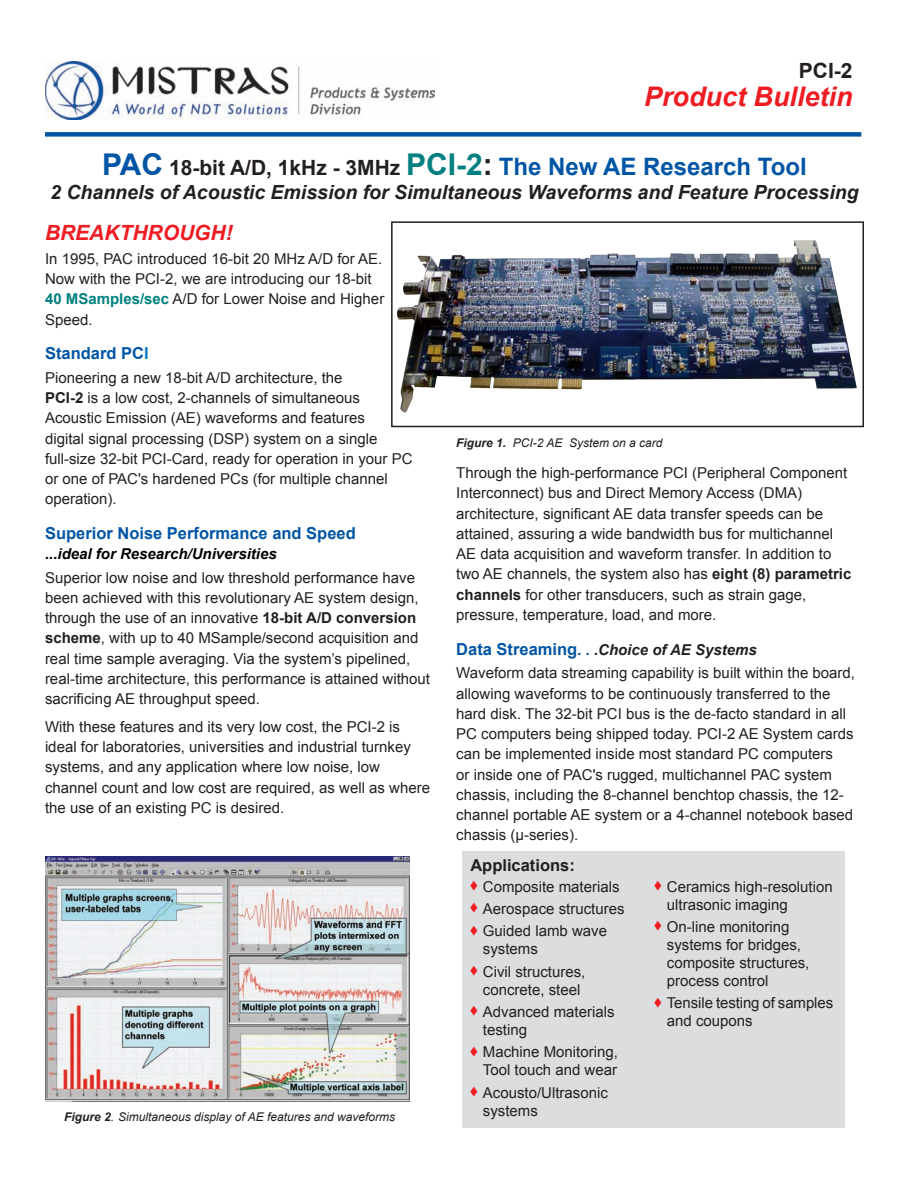
<style>
.page{position:relative;width:918px;height:1188px;background:#fff}
.page>*{position:absolute;margin:0;border:0;box-sizing:border-box;transform-origin:0 0}
.Body_text{font:italic 700 27px "Arial";color:#ee1d23}
.t1{font:700 24px "Arial";color:#0155a5}
.t2{font:italic 700 21px "Arial";color:#ee1d23}
.Body_text-2{font:700 21px "Arial";color:#231f20}
.t3{font:italic 700 19.5px "Arial";color:#231f20}
.Subhead_1{font:700 16.5px "Arial";color:#0155a5}
.Subhead_2{font:700 16.5px "Arial";color:#231f20}
.Body_text-3{font:15px/20.2px "Arial";color:#231f20}
.bullet{font:15px/18px "Arial";color:#231f20}
.Subhead_1-2{font:italic 700 15px "Arial";color:#231f20}
.Subhead_1-3{font:italic 700 15px "Arial";color:#000}
.t4{font:italic 12px "Arial";color:#231f20}
.s1{font-size:30px}
.s2{font-size:21px;color:#231f20}
.s3{font-size:30px;color:#008080}
.s4{font-size:30px;color:#231f20}
.s5{font-weight:700;color:#008080}
.s6{color:#007bc3}
.s7{font-weight:700}
.s8{font-style:normal;font-size:16.5px;color:#0155a5}
.s9{color:#0155a5}
.s10{color:#ee1d23}
</style>
<div class="page">
<div style="left:462px;top:851px;width:383px;height:277px;background:#dcdddf"></div>
<img style="left:45px;top:857px;width:365px;height:245px">
<div style="left:45px;top:132px;width:816px;height:5px;background:#0155a5"></div>
<img style="left:397px;top:240px;width:460px;height:173px">
<div style="left:391px;top:221px;width:473px;height:206px;border:2px solid #231f20"></div>
<img style="left:45px;top:61px;width:390px;height:58px">
<p class="Body_text-2" style="left:799px;top:57px;width:55px">PCI-2</p>
<p class="Body_text" style="left:644px;top:79px;width:210px">Product Bulletin</p>
<p class="t1" style="left:102px;top:151px;width:706px"><span class="s1">PAC</span> <span class="s2">18-bit A/D, 1kHz - 3MHz</span> <span class="s3">PCI-2</span><span class="s4">:</span> The New AE Research Tool</p>
<p class="t3" style="left:50px;top:179px;width:810px">2 Channels of Acoustic Emission for Simultaneous Waveforms and Feature Processing</p>
<p class="t2" style="left:45px;top:219px;width:189px">BREAKTHROUGH!</p>
<p class="Body_text-3" style="left:45px;top:249px;width:341px">In 1995, PAC introduced 16-bit 20 MHz A/D for AE.<br>Now with the PCI-2, we are introducing our 18-bit <span class="s5">40 MSamples/sec</span> A/D for Lower Noise and Higher Speed.</p>
<p class="Subhead_1" style="left:45px;top:343px;width:105px">Standard PC<span class="s6">I</span></p>
<p class="Body_text-3" style="left:45px;top:368px;width:369px">Pioneering a new 18-bit A/D architecture, the<br><span class="s7">PCI-2</span> is a low cost, 2-channels of simultaneous Acoustic Emission (AE) waveforms and features<br>digital signal processing (DSP) system on a single full-size 32-bit PCI-Card, ready for operation in your PC or one of PAC's hardened PCs (for multiple channel operation).</p>
<p class="Subhead_1" style="left:45px;top:523px;width:312px">Superior Noise Performance and Speed</p>
<p class="Subhead_1-3" style="left:45px;top:544px;width:233px">...ideal for Research/Universities</p>
<p class="Body_text-3" style="left:45px;top:567px;width:387px">Superior low noise and low threshold performance have been achieved with this revolutionary AE system design, through the use of an innovative <span class="s7">18-bit A/D conversion scheme</span>, with up to 40 MSample/second acquisition and real time sample averaging. Via the system’s pipelined, real-time architecture, this performance is attained without sacrificing AE throughput speed.</p>
<p class="Body_text-3" style="left:45px;top:717px;width:387px">With these features and its very low cost, the PCI-2 is ideal for laboratories, universities and industrial turnkey systems, and any application where low noise, low channel count and low cost are required, as well as where the use of an existing PC is desired.</p>
<p class="t4" style="left:64px;top:1109px;width:333px"><span class="s7">Figure 2</span>. Simultaneous display of AE features and waveforms</p>
<p class="t4" style="left:456px;top:435px;width:208px"><span class="s7">Figure 1.</span> PCI-2 AE System on a card</p>
<p class="Body_text-3" style="left:456px;top:463px;width:397px">Through the high-performance PCI (Peripheral Component Interconnect) bus and Direct Memory Access (DMA) architecture, significant AE data transfer speeds can be attained, assuring a wide bandwidth bus for multichannel AE data acquisition and waveform transfer. In addition to two AE channels, the system also has <span class="s7">eight (8) parametric channels</span> for other transducers, such as strain gage, pressure, temperature, load, and more.</p>
<p class="Subhead_1-2" style="left:456px;top:640px;width:302px"><span class="s8">Data Streaming</span><span class="s9">. .</span> .Choice of AE Systems</p>
<p class="Body_text-3" style="left:456px;top:663px;width:400px">Waveform data streaming capability is built within the board, allowing waveforms to be continuously transferred to the hard disk. The 32-bit PCI bus is the de-facto standard in all PC computers being shipped today. PCI-2 AE System cards can be implemented inside most standard PC computers<br>or inside one of PAC's rugged, multichannel PAC system chassis, including the 8-channel benchtop chassis, the 12- channel portable AE system or a 4-channel notebook based chassis (µ-series).</p>
<p class="Subhead_2" style="left:470px;top:854px;width:106px">Applications:</p>
<p class="bullet" style="left:469px;top:877px;width:152px"><span class="s10">▼</span> Composite materials</p>
<p class="bullet" style="left:469px;top:900px;width:157px"><span class="s10">▼</span> Aerospace structures</p>
<p class="bullet" style="left:483px;top:922px;width:126px;text-indent:-14px"><span class="s10">▼</span> Guided lamb wave systems</p>
<p class="bullet" style="left:469px;top:962px;width:118px;text-align:center"><span class="s10">▼</span> Civil structures, concrete, steel</p>
<p class="bullet" style="left:483px;top:1003px;width:133px;text-indent:-14px"><span class="s10">▼</span> Advanced materials testing</p>
<p class="bullet" style="left:469px;top:1043px;width:150px;text-align:right"><span class="s10">▼</span> Machine Monitoring,<br>Tool touch and wear</p>
<p class="bullet" style="left:483px;top:1084px;width:127px;text-indent:-14px"><span class="s10">▼</span> Acousto/Ultrasonic systems</p>
<p class="bullet" style="left:667px;top:877px;width:167px;text-indent:-14px"><span class="s10">▼</span> Ceramics high-resolution ultrasonic imaging</p>
<p class="bullet" style="left:667px;top:918px;width:144px;text-indent:-14px"><span class="s10">▼</span> On-line monitoring systems for bridges, composite structures, process control</p>
<p class="bullet" style="left:667px;top:994px;width:168px;text-indent:-14px"><span class="s10">▼</span> Tensile testing of samples and coupons</p>
</div>
